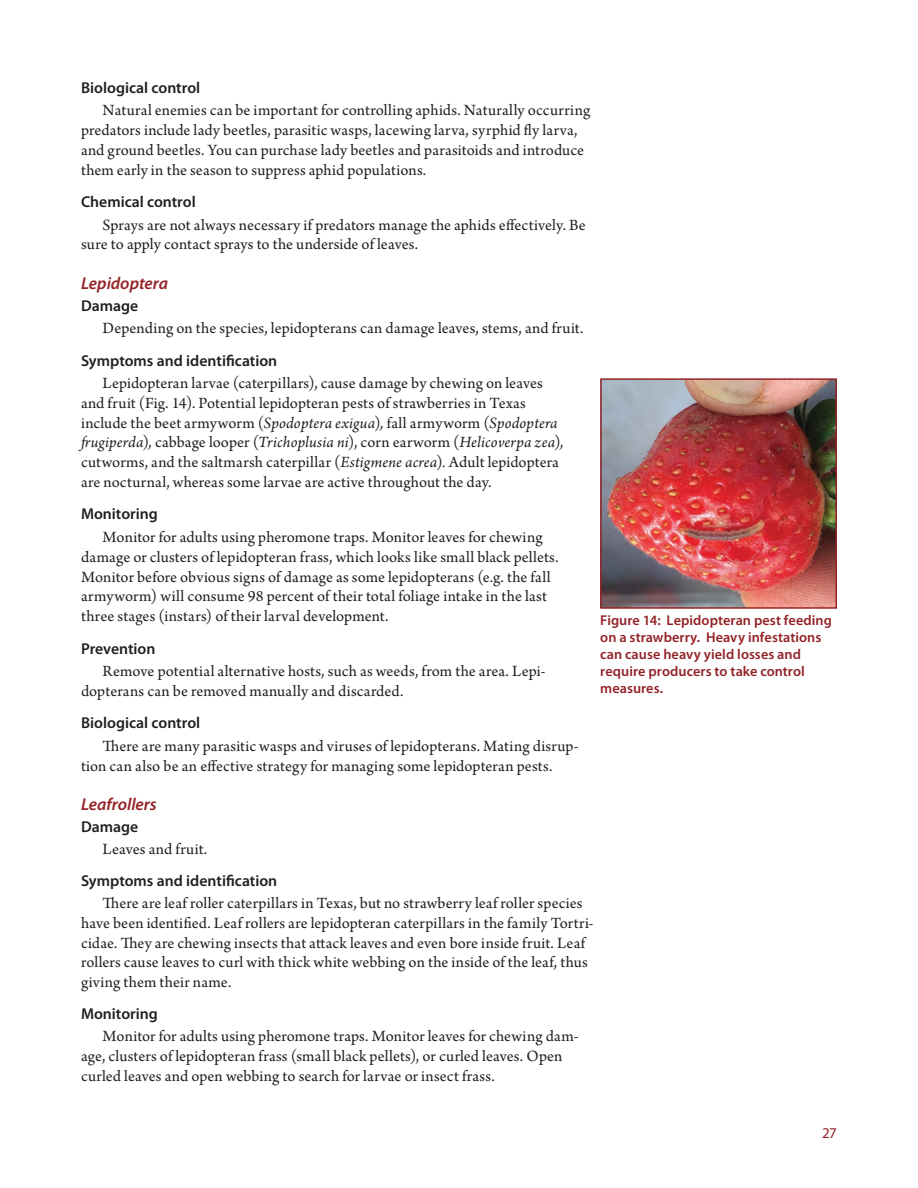
<style>
.page{position:relative;width:918px;height:1188px;background:#fff}
.page>*{position:absolute;margin:0;border:0;box-sizing:border-box;transform-origin:0 0}
.heading2{font:italic 600 17.25px "Myriad Pro";color:#932327}
.body_text{font:16.5px/19.8px "Arno Pro";letter-spacing:.01em;color:#231f20}
.heading3{font:600 15.75px "Myriad Pro";color:#231f20}
.t1{font:15px "Myriad Pro";color:#932327}
.captions{font:600 14.25px/17.1px "Myriad Pro";letter-spacing:.005em;color:#932327}
.s1{font-style:italic}
</style>
<div class="page">
<img style="left:603px;top:381px;width:231px;height:225px">
<div style="left:600px;top:378px;width:237px;height:231px;border:2px solid #932327"></div>
<p class="heading3" style="left:81px;top:78px;width:121px">Biological control</p>
<p class="body_text" style="left:81px;top:101px;width:511px;text-indent:22px">Natural enemies can be important for controlling aphids. Naturally occurring predators include lady beetles, parasitic wasps, lacewing larva, syrphid fly larva, and ground beetles. You can purchase lady beetles and parasitoids and introduce them early in the season to suppress aphid populations.</p>
<p class="heading3" style="left:81px;top:192px;width:116px">Chemical control</p>
<p class="body_text" style="left:81px;top:216px;width:506px;text-indent:22px">Sprays are not always necessary if predators manage the aphids effectively. Be sure to apply contact sprays to the underside of leaves.</p>
<p class="heading2" style="left:81px;top:272px;width:89px">Lepidoptera</p>
<p class="heading3" style="left:81px;top:295px;width:59px">Damage</p>
<p class="body_text" style="left:103px;top:319px;width:482px">Depending on the species, lepidopterans can damage leaves, stems, and fruit.</p>
<p class="heading3" style="left:81px;top:350px;width:198px">Symptoms and identification</p>
<p class="body_text" style="left:81px;top:374px;width:484px;text-indent:22px">Lepidopteran larvae (caterpillars), cause damage by chewing on leaves and fruit (Fig. 14). Potential lepidopteran pests of strawberries in Texas include the beet armyworm (<span class="s1">Spodoptera exigua</span>)<span class="s1">,</span> fall armyworm (<span class="s1">Spodoptera frugiperda</span>)<span class="s1">,</span> cabbage looper (<span class="s1">Trichoplusia ni</span>), corn earworm (<span class="s1">Helicoverpa zea</span>)<span class="s1">, </span>cutworms, and the saltmarsh caterpillar (<span class="s1">Estigmene acrea</span>)<span class="s1">.</span> Adult lepidoptera are nocturnal, whereas some larvae are active throughout the day.</p>
<p class="heading3" style="left:81px;top:504px;width:78px">Monitoring</p>
<p class="body_text" style="left:81px;top:528px;width:479px;text-indent:22px">Monitor for adults using pheromone traps. Monitor leaves for chewing damage or clusters of lepidopteran frass, which looks like small black pellets.<br>Monitor before obvious signs of damage as some lepidopterans (e.g. the fall armyworm) will consume 98 percent of their total foliage intake in the last three stages (instars) of their larval development.</p>
<p class="heading3" style="left:81px;top:638px;width:76px">Prevention</p>
<p class="body_text" style="left:81px;top:662px;width:466px;text-indent:22px">Remove potential alternative hosts, such as weeds, from the area. Lepi&shy;dopterans can be removed manually and discarded.</p>
<p class="heading3" style="left:81px;top:713px;width:121px">Biological control</p>
<p class="body_text" style="left:81px;top:737px;width:499px;text-indent:22px">There are many parasitic wasps and viruses of lepidopterans. Mating disrup&shy;tion can also be an effective strategy for managing some lepidopteran pests.</p>
<p class="heading2" style="left:81px;top:793px;width:77px">Leafrollers</p>
<p class="heading3" style="left:81px;top:816px;width:59px">Damage</p>
<p class="body_text" style="left:103px;top:840px;width:106px">Leaves and fruit.</p>
<p class="heading3" style="left:81px;top:870px;width:198px">Symptoms and identification</p>
<p class="body_text" style="left:81px;top:894px;width:514px;text-indent:22px">There are leaf roller caterpillars in Texas, but no strawberry leaf roller species have been identified. Leaf rollers are lepidopteran caterpillars in the family Tortri&shy;cidae. They are chewing insects that attack leaves and even bore inside fruit. Leaf rollers cause leaves to curl with thick white webbing on the inside of the leaf, thus giving them their name.</p>
<p class="heading3" style="left:81px;top:1003px;width:78px">Monitoring</p>
<p class="body_text" style="left:81px;top:1027px;width:499px;text-indent:22px">Monitor for adults using pheromone traps. Monitor leaves for chewing dam&shy;age, clusters of lepidopteran frass (small black pellets), or curled leaves. Open curled leaves and open webbing to search for larvae or insect frass.</p>
<p class="captions" style="left:600px;top:611px;width:233px">Figure 14: Lepidopteran pest feeding on a strawberry. Heavy infestations can cause heavy yield losses and require producers to take control measures.</p>
<p class="t1" style="left:822px;top:1123px;width:16px">27</p>
</div>
